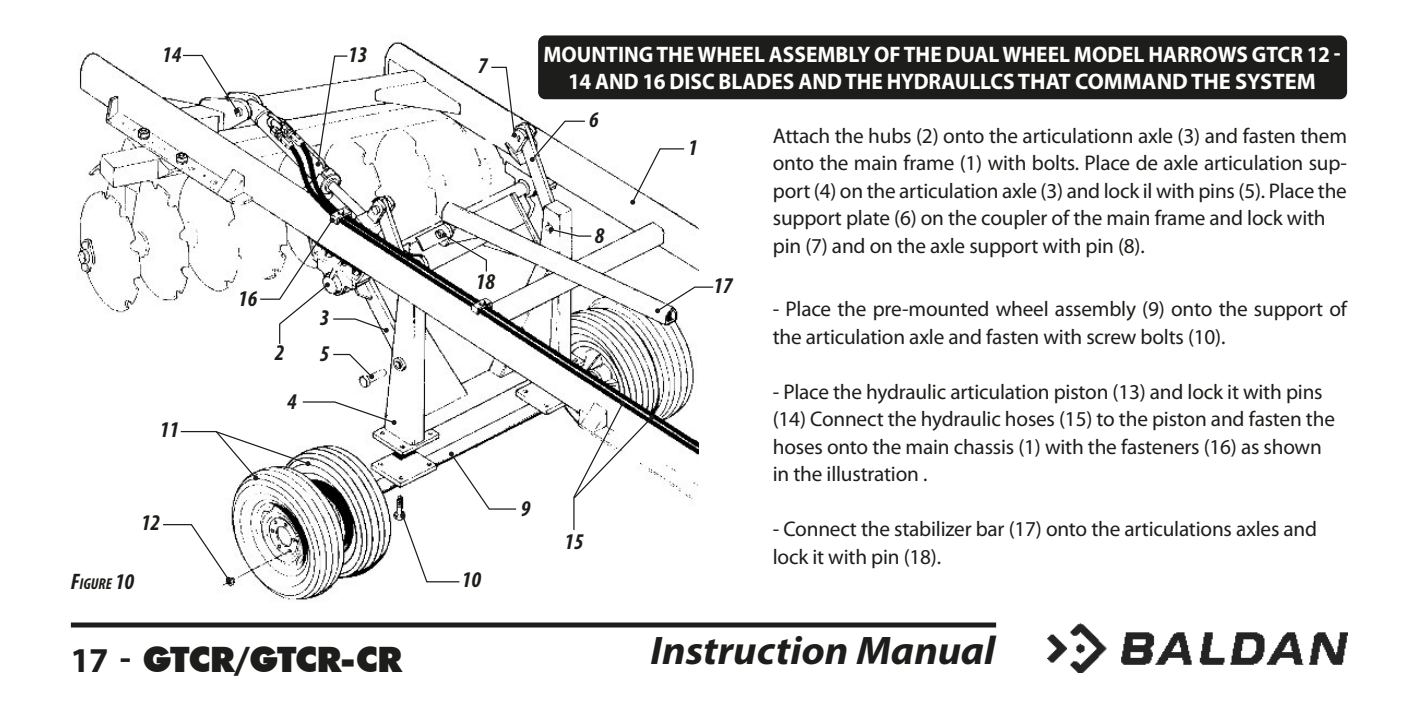
<style>
.page{position:relative;width:1418px;height:709px;background:#fff}
.page>*{position:absolute;margin:0;border:0;box-sizing:border-box;transform-origin:0 0}
.t1{font:italic 700 40px "Myriad Pro";color:#1d1d1b;scale:1.05 1}
.t2{font:900 35px "Futura BT";letter-spacing:-.045em;color:#1d1d1b}
.t3{font:700 22.5px/27px "Myriad Pro";color:#fff;text-align:center;scale:.95 1}
.t4{font:italic 700 condensed 22.5px "Myriad Pro";color:#1d1d1b}
.t5{font:21.25px/27.5px "Myriad Pro";letter-spacing:-.01em;color:#1d1d1b}
.t6{font:italic 700 condensed 15.75px "Myriad Pro";color:#1d1d1b}
.s1{font-size:22.5px}
.s2{font-family:"Myriad Pro";font-weight:700}
</style>
<div class="page">
<div style="left:71px;top:622px;width:925px;height:5px;background:#1d1d1b"></div>
<img style="left:1047px;top:623px;width:299px;height:50px">
<img style="left:77px;top:41px;width:621px;height:559px">
<div style="left:538px;top:35px;width:808px;height:64px;background:#1d1d1b;border-radius:7px"></div>
<div style="left:71px;top:568px;width:66px;height:25px;background:#fff"></div>
<svg style="left:162px;top:401px;width:355px;height:182px"></svg>
<svg style="left:655px;top:286px;width:59px;height:27px"></svg>
<svg style="left:548px;top:227px;width:44px;height:10px"></svg>
<svg style="left:630px;top:148px;width:55px;height:57px"></svg>
<svg style="left:490px;top:66px;width:27px;height:72px"></svg>
<svg style="left:530px;top:120px;width:56px;height:42px"></svg>
<svg style="left:315px;top:55px;width:33px;height:112px"></svg>
<svg style="left:182px;top:54px;width:57px;height:59px"></svg>
<svg style="left:332px;top:353px;width:42px;height:26px"></svg>
<svg style="left:259px;top:218px;width:130px;height:127px"></svg>
<svg style="left:442px;top:232px;width:45px;height:41px"></svg>
<svg style="left:572px;top:401px;width:82px;height:130px"></svg>
<p class="t4" style="left:162px;top:40px;width:21px">14</p>
<p class="t4" style="left:348px;top:40px;width:21px">13</p>
<p class="t4" style="left:160px;top:416px;width:21px">11</p>
<p class="t4" style="left:141px;top:509px;width:21px">12</p>
<p class="t6" style="left:71px;top:574px;width:65px"><span class="s1">F</span>IGURE <span class="s1">10</span></p>
<p class="t4" style="left:238px;top:284px;width:21px">16</p>
<p class="t4" style="left:275px;top:339px;width:11px">2</p>
<p class="t4" style="left:287px;top:387px;width:11px">4</p>
<p class="t4" style="left:320px;top:304px;width:11px">3</p>
<p class="t4" style="left:320px;top:339px;width:11px">5</p>
<p class="t4" style="left:478px;top:51px;width:11px">7</p>
<p class="t4" style="left:476px;top:267px;width:21px">18</p>
<p class="t4" style="left:462px;top:565px;width:21px">10</p>
<p class="t4" style="left:521px;top:494px;width:11px">9</p>
<p class="t3" style="left:543px;top:40px;width:840px">MOUNTING THE WHEEL ASSEMBLY OF THE DUAL WHEEL MODEL HARROWS GTCR 12 -<br>14 AND 16 DISC BLADES AND THE HYDRAULLCS THAT COMMAND THE SYSTEM</p>
<p class="t4" style="left:589px;top:106px;width:11px">6</p>
<p class="t4" style="left:595px;top:221px;width:11px">8</p>
<p class="t4" style="left:564px;top:527px;width:21px">15</p>
<p class="t4" style="left:688px;top:133px;width:11px">1</p>
<p class="t4" style="left:713px;top:271px;width:21px">17</p>
<p class="t5" style="left:772px;top:121px;width:576px">Attach the hubs (2) onto the articulationn axle (3) and fasten them onto the main frame (1) with bolts. Place de axle articulation sup&shy;port (4) on the articulation axle (3) and lock il with pins (5). Place the support plate (6) on the coupler of the main frame and lock with pin (7) and on the axle support with pin (8).</p>
<p class="t5" style="left:772px;top:295px;width:576px">- Place the pre-mounted wheel assembly (9) onto the support of the articulation axle and fasten with screw bolts (10).</p>
<p class="t5" style="left:772px;top:377px;width:563px">- Place the hydraulic articulation piston (13) and lock it with pins (14) Connect the hydraulic hoses (15) to the piston and fasten the hoses onto the main chassis (1) with the fasteners (16) as shown in the illustration .</p>
<p class="t5" style="left:772px;top:515px;width:546px">- Connect the stabilizer bar (17) onto the articulations axles and lock it with pin (18).</p>
<h2 class="t2" style="left:71px;top:638px;width:333px"><span class="s2">17 -</span> GTCR/GTCR-CR</h2>
<h1 class="t1" style="left:650px;top:624px;width:330px">Instruction Manual</h1>
</div>
